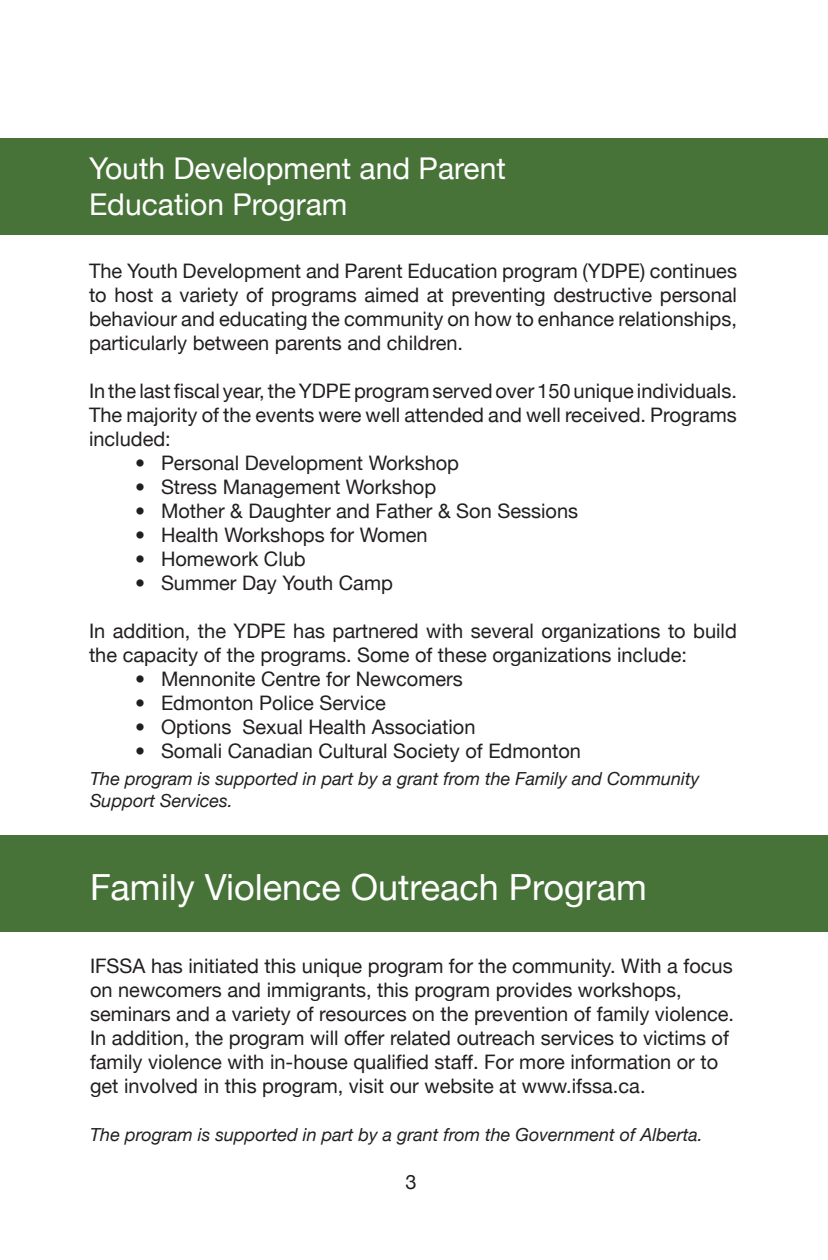
<style>
.page{position:relative;width:828px;height:1260px;background:#fff}
.page>*{position:absolute;margin:0;border:0;box-sizing:border-box;transform-origin:0 0}
.t1{font:36px "Helvetica Neue";color:#fff}
.t2{font:30px/36px "Helvetica Neue";color:#fff}
.t3{font:20px/24px "Helvetica Neue";color:#231f20;text-align:justify}
.t4{font:italic 18px/21.6px "Helvetica Neue";color:#231f20}
</style>
<div class="page">
<div style="left:0;top:835px;width:828px;height:97px;background:#477338"></div>
<div style="left:0;top:138px;width:828px;height:97px;background:#477338"></div>
<p class="t2" style="left:89px;top:150px;width:418px">Youth Development and Parent<br>Education Program</p>
<p class="t3" style="left:89px;top:259px;width:650px">The Youth Development and Parent Education program (YDPE) continues to host a variety of programs aimed at preventing destructive personal behaviour and educating the community on how to enhance relationships, particularly between parents and children.</p>
<p class="t3" style="left:89px;top:379px;width:649px">In the last fiscal year, the YDPE program served over 150 unique individuals.<br>The majority of the events were well attended and well received. Programs included:</p>
<p class="t3" style="left:135px;top:451px;width:326px">• Personal Development Workshop</p>
<p class="t3" style="left:135px;top:475px;width:303px">• Stress Management Workshop</p>
<p class="t3" style="left:135px;top:499px;width:445px">• Mother &amp; Daughter and Father &amp; Son Sessions</p>
<p class="t3" style="left:135px;top:523px;width:294px">• Health Workshops for Women</p>
<p class="t3" style="left:135px;top:547px;width:172px">• Homework Club</p>
<p class="t3" style="left:135px;top:571px;width:259px">• Summer Day Youth Camp</p>
<p class="t3" style="left:89px;top:619px;width:649px">In addition, the YDPE has partnered with several organizations to build the capacity of the programs. Some of these organizations include:</p>
<p class="t3" style="left:135px;top:667px;width:329px">• Mennonite Centre for Newcomers</p>
<p class="t3" style="left:135px;top:691px;width:252px">• Edmonton Police Service</p>
<p class="t3" style="left:135px;top:715px;width:342px">• Options Sexual Health Association</p>
<p class="t3" style="left:135px;top:739px;width:448px">• Somali Canadian Cultural Society of Edmonton</p>
<p class="t4" style="left:90px;top:768px;width:611px">The program is supported in part by a grant from the Family and Community<br>Support Services.</p>
<p class="t1" style="left:90px;top:866px;width:558px">Family Violence Outreach Program</p>
<p class="t3" style="left:90px;top:954px;width:646px;text-align:left">IFSSA has initiated this unique program for the community. With a focus on newcomers and immigrants, this program provides workshops, seminars and a variety of resources on the prevention of family violence.<br>In addition, the program will offer related outreach services to victims of family violence with in-house qualified staff. For more information or to get involved in this program, visit our website at www.ifssa.ca.</p>
<p class="t4" style="left:90px;top:1124px;width:614px">The program is supported in part by a grant from the Government of Alberta.</p>
<p class="t3" style="left:405px;top:1170px;width:13px">3</p>
</div>
